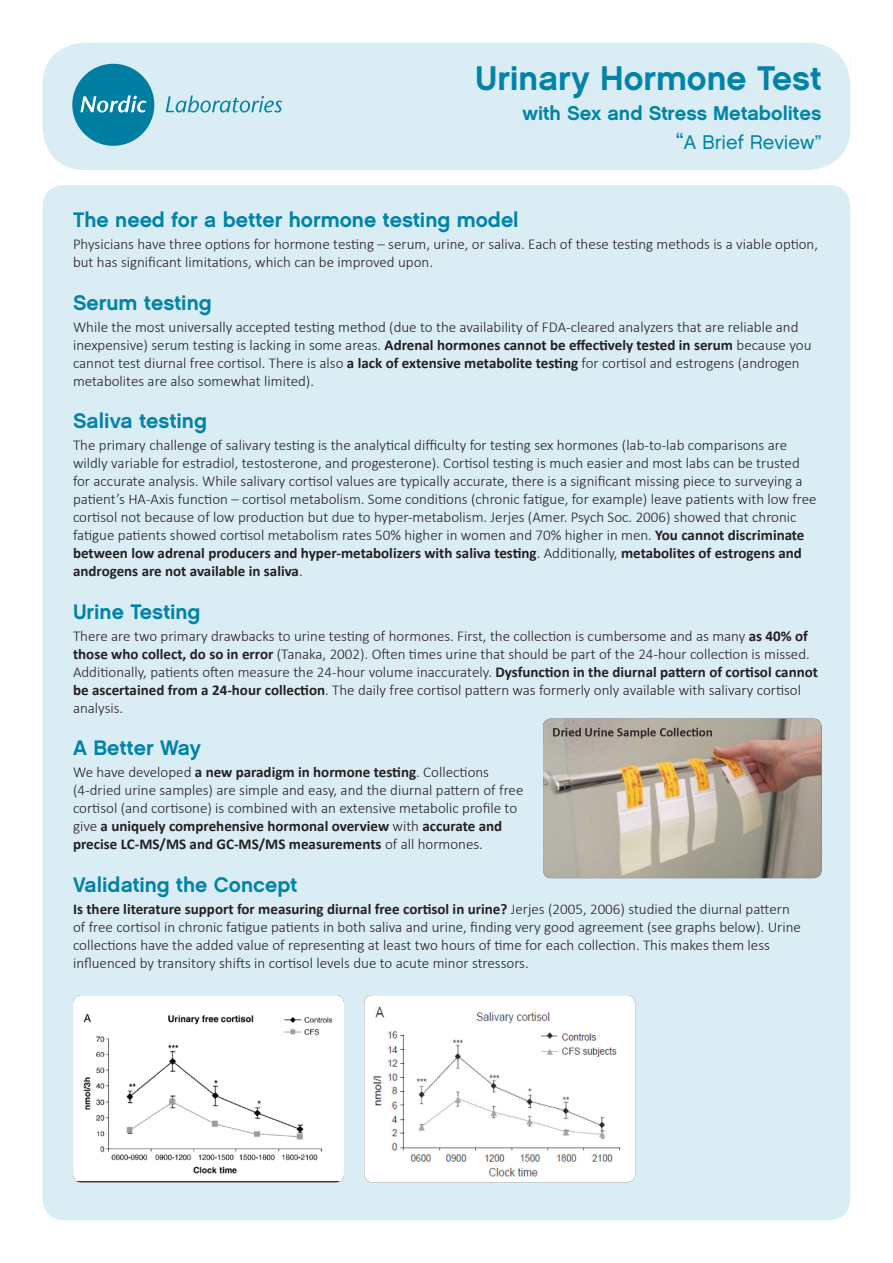
<style>
.page{position:relative;width:893px;height:1263px;background:#fff}
.page>*{position:absolute;margin:0;border:0;box-sizing:border-box;transform-origin:0 0}
.t1{font:34.2px "Chalet New York Nineteen Sixty";color:#0083a9}
.t2{font:21px "Chalet New York Nineteen Sixty";color:#0083a9}
.t3{font:19.8px "Chalet New York Nineteen Sixty";color:#0083a9}
.t4{font:19.8px "Chalet London Nineteen Sixty";color:#0083a9}
.t5{font:300 15px/18px "Calibri";color:#231f20}
.s1{font-size:23.4px}
.s2{font-weight:700}
</style>
<div class="page">
<div style="left:43px;top:43px;width:807px;height:127px;background:#dbedf4;border-radius:43px"></div>
<div style="left:43px;top:185px;width:807px;height:1035px;background:#dbedf4;border-radius:22px"></div>
<div style="left:72px;top:64px;width:82px;height:82px;background:#007ea2;border-radius:50%"></div>
<svg style="left:80px;top:95px;width:67px;height:18px"></svg>
<svg style="left:166px;top:95px;width:116px;height:18px"></svg>
<img style="left:73px;top:995px;width:271px;height:187px">
<img style="left:364px;top:995px;width:271px;height:187px">
<img style="left:543px;top:719px;width:278px;height:159px">
<h1 class="t1" style="left:475px;top:58px;width:348px">Urinary Hormone Test</h1>
<h3 class="t3" style="left:523px;top:101px;width:300px">with Sex and Stress Metabolites</h3>
<h3 class="t4" style="left:676px;top:130px;width:147px"><span class="s1">“</span>A Brief Review”</h3>
<h2 class="t2" style="left:73px;top:207px;width:447px">The need for a better hormone testing model</h2>
<p class="t5" style="left:73px;top:235px;width:747px">Physicians have three options for hormone testing – serum, urine, or saliva. Each of these testing methods is a viable option, but has significant limitations, which can be improved upon.</p>
<h2 class="t2" style="left:73px;top:289px;width:140px">Serum testing</h2>
<p class="t5" style="left:73px;top:317px;width:740px">While the most universally accepted testing method (due to the availability of FDA-cleared analyzers that are reliable and inexpensive) serum testing is lacking in some areas. <span class="s2">Adrenal hormones cannot be effectively tested in serum</span> because you cannot test diurnal free cortisol. There is also <span class="s2">a lack of extensive metabolite testing</span> for cortisol and estrogens (androgen metabolites are also somewhat limited).</p>
<h2 class="t2" style="left:73px;top:408px;width:135px">Saliva testing</h2>
<p class="t5" style="left:73px;top:436px;width:745px">The primary challenge of salivary testing is the analytical difficulty for testing sex hormones (lab-to-lab comparisons are wildly variable for estradiol, testosterone, and progesterone). Cortisol testing is much easier and most labs can be trusted for accurate analysis. While salivary cortisol values are typically accurate, there is a significant missing piece to surveying a patient’s HA-Axis function – cortisol metabolism. Some conditions (chronic fatigue, for example) leave patients with low free cortisol not because of low production but due to hyper-metabolism. Jerjes (Amer. Psych Soc. 2006) showed that chronic fatigue patients showed cortisol metabolism rates 50% higher in women and 70% higher in men. <span class="s2">You cannot discriminate between low adrenal producers and hyper-metabolizers with saliva testing</span>. Additionally, <span class="s2">metabolites of estrogens and androgens are not available in saliva</span>.</p>
<h2 class="t2" style="left:73px;top:598px;width:129px">Urine Testing</h2>
<p class="t5" style="left:73px;top:626px;width:747px">There are two primary drawbacks to urine testing of hormones. First, the collection is cumbersome and as many <span class="s2">as 40% of those who collect, do so in error</span> (Tanaka, 2002). Often times urine that should be part of the 24-hour collection is missed.<br>Additionally, patients often measure the 24-hour volume inaccurately. <span class="s2">Dysfunction in the diurnal pattern of cortisol cannot be ascertained from a 24-hour collection</span>. The daily free cortisol pattern was formerly only available with salivary cortisol analysis.</p>
<h2 class="t2" style="left:73px;top:735px;width:129px">A Better Way</h2>
<p class="t5" style="left:73px;top:762px;width:452px">We have developed <span class="s2">a new paradigm in hormone testing</span>. Collections (4-dried urine samples) are simple and easy, and the diurnal pattern of free cortisol (and cortisone) is combined with an extensive metabolic profile to give <span class="s2">a uniquely comprehensive hormonal overview</span> with <span class="s2">accurate and precise LC-MS/MS and GC-MS/MS measurements</span> of all hormones.</p>
<h2 class="t2" style="left:73px;top:871px;width:226px">Validating the Concept</h2>
<p class="t5" style="left:73px;top:899px;width:729px"><span class="s2">Is there literature support for measuring diurnal free cortisol in urine?</span> Jerjes (2005, 2006) studied the diurnal pattern of free cortisol in chronic fatigue patients in both saliva and urine, finding very good agreement (see graphs below). Urine collections have the added value of representing at least two hours of time for each collection. This makes them less influenced by transitory shifts in cortisol levels due to acute minor stressors.</p>
</div>
